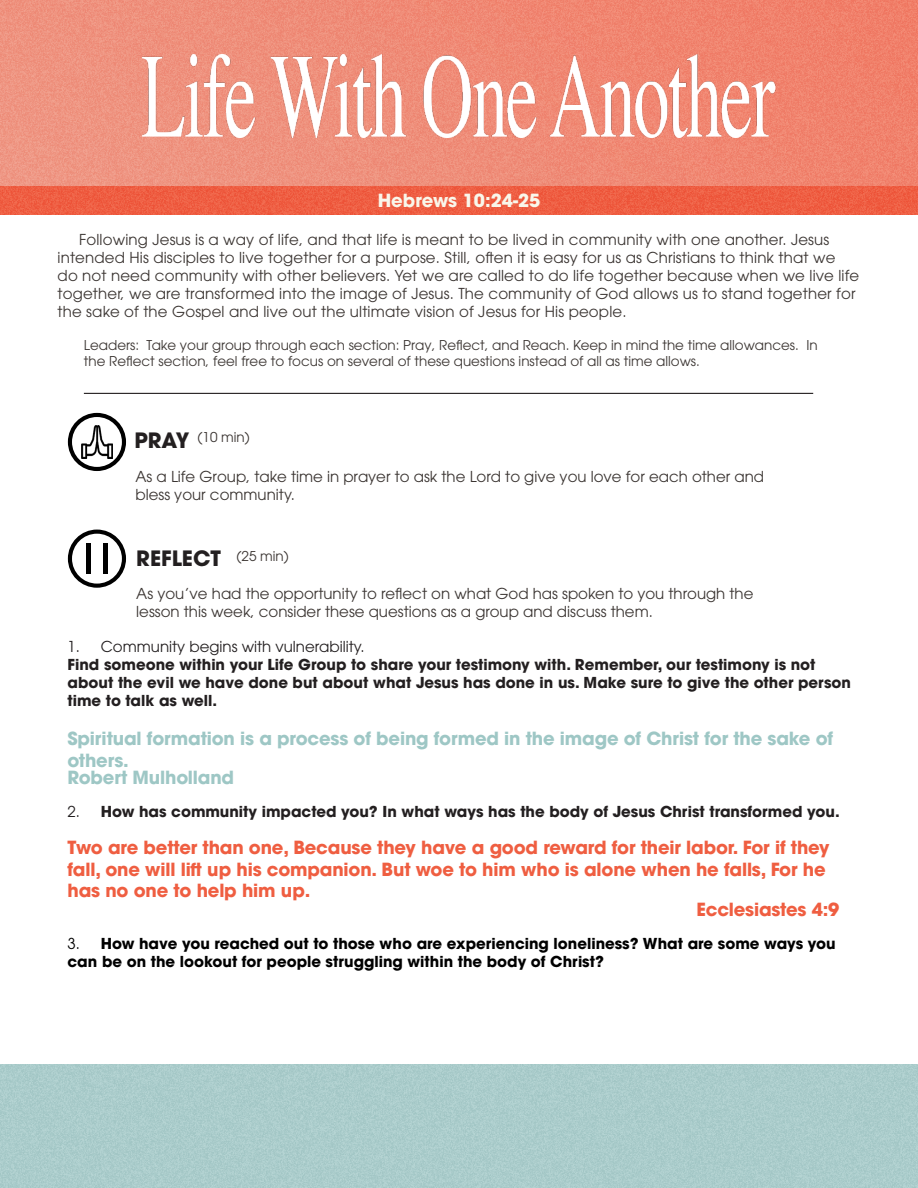
<style>
.page{position:relative;width:918px;height:1188px;background:#fff}
.page>*{position:absolute;margin:0;border:0;box-sizing:border-box;transform-origin:0 0}
.t1{font:700 21px "ITC Avant Garde Pro";color:#231f20}
.t2{font:700 18px/21.6px "ITC Avant Garde Pro";letter-spacing:-.01em;color:#ef5e41}
.t3{font:700 18px/21.6px "ITC Avant Garde Pro";letter-spacing:-.01em;color:#9ec7c5}
.t4{font:700 18px "ITC Avant Garde Pro";color:#f9f7eb}
.t5{font:15px/18px "ITC Avant Garde Pro";letter-spacing:.01em;color:#3b3532}
.t6{font:700 15px/18px "ITC Avant Garde Pro";color:#231f20}
.t7{font:700 15px/18px "ITC Avant Garde Pro";color:#000}
.t8{font:15px "ITC Avant Garde Pro";color:#231f20}
.t9{font:13.5px/16.2px "ITC Avant Garde Pro";color:#3b3532}
.s1{font-weight:400}
</style>
<div class="page">
<img style="left:0;top:0;width:918px;height:186px">
<img style="left:0;top:186px;width:918px;height:28px">
<img style="left:0;top:1065px;width:918px;height:123px">
<img style="left:142px;top:54px;width:634px;height:83px">
<hr style="left:84px;top:393px;width:729px;height:1px;background:#231f20">
<svg style="left:68px;top:413px;width:58px;height:58px"></svg>
<img style="left:82px;top:425px;width:30px;height:34px">
<svg style="left:68px;top:530px;width:58px;height:58px"></svg>
<div style="left:103px;top:543px;width:5px;height:31px;background:#000"></div>
<hr style="left:86px;top:543px;width:4px;height:31px;background:#000">
<p class="t4" style="left:378px;top:188px;width:164px">Hebrews 10:24-25</p>
<p class="t5" style="left:58px;top:231px;width:803px;text-indent:22px">Following Jesus is a way of life, and that life is meant to be lived in community with one another. Jesus intended His disciples to live together for a purpose. Still, often it is easy for us as Christians to think that we do not need community with other believers. Yet we are called to do life together because when we live life together, we are transformed into the image of Jesus. The community of God allows us to stand together for the sake of the Gospel and live out the ultimate vision of Jesus for His people.</p>
<p class="t9" style="left:84px;top:337px;width:735px">Leaders: Take your group through each section: Pray, Reflect, and Reach. Keep in mind the time allowances. In the Reflect section, feel free to focus on several of these questions instead of all as time allows.</p>
<p class="t1" style="left:135px;top:426px;width:56px">PRAY</p>
<p class="t9" style="left:198px;top:429px;width:54px">(10 min)</p>
<p class="t5" style="left:136px;top:468px;width:630px">As a Life Group, take time in prayer to ask the Lord to give you love for each other and bless your community.</p>
<p class="t1" style="left:136px;top:545px;width:86px">REFLECT</p>
<p class="t9" style="left:237px;top:548px;width:54px">(25 min)</p>
<p class="t5" style="left:136px;top:584px;width:619px">As you’ve had the opportunity to reflect on what God has spoken to you through the lesson this week, consider these questions as a group and discuss them.</p>
<p class="t8" style="left:68px;top:637px;width:299px">1. Community begins with vulnerability.</p>
<p class="t6" style="left:68px;top:655px;width:785px">Find someone within your Life Group to share your testimony with. Remember, our testimony is not about the evil we have done but about what Jesus has done in us. Make sure to give the other person time to talk as well.</p>
<p class="t3" style="left:67px;top:728px;width:767px">Spiritual formation is a process of being formed in the image of Christ for the sake of others.</p>
<p class="t3" style="left:67px;top:767px;width:168px">Robert Mulholland</p>
<p class="t6" style="left:68px;top:802px;width:774px"><span class="s1">2.</span> How has community impacted you? In what ways has the body of Jesus Christ transformed you.</p>
<p class="t2" style="left:68px;top:837px;width:764px">Two are better than one, Because they have a good reward for their labor. For if they fall, one will lift up his companion. But woe to him who is alone when he falls, For he has no one to help him up.</p>
<p class="t2" style="left:697px;top:899px;width:144px">Ecclesiastes 4:9</p>
<p class="t7" style="left:68px;top:934px;width:770px"><span class="s1">3.</span> How have you reached out to those who are experiencing loneliness? What are some ways you can be on the lookout for people struggling within the body of Christ?</p>
</div>
